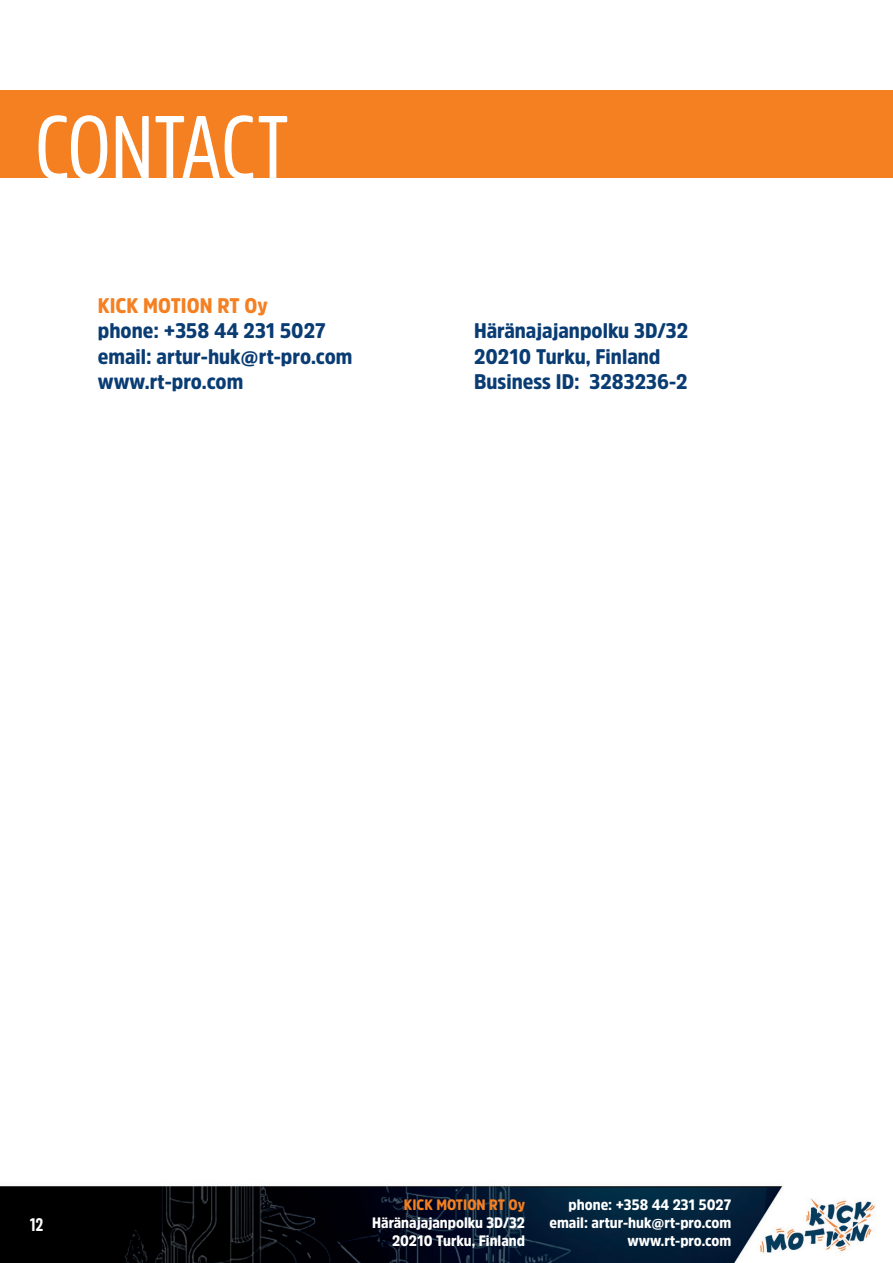
<style>
.page{position:relative;width:893px;height:1263px;background:#fff}
.page>*{position:absolute;margin:0;border:0;box-sizing:border-box;transform-origin:0 0}
.t1{font:90px "Amsi Pro Cond";letter-spacing:-.005em;color:#fff}
.t2{font:900 21px/25.2px "Amsi Pro Narw";color:#0a3c74}
.t3{font:900 21px "Amsi Pro Narw";color:#f58021}
.t4{font:700 18px "Amsi Pro Condensed";color:#fff}
.t5{font:900 15px/18px "Amsi Pro Narw";color:#fff;text-align:right}
.t6{font:900 15px "Amsi Pro Narw";color:#f58021}
</style>
<div class="page">
<img style="left:0;top:1184px;width:876px;height:79px">
<div style="left:0;top:90px;width:893px;height:88px;background:#f58021"></div>
<h1 class="t1" style="left:35px;top:86px;width:256px">CONTACT</h1>
<p class="t3" style="left:98px;top:291px;width:171px">KICK MOTION RT Oy</p>
<p class="t2" style="left:98px;top:318px;width:256px">phone: +358 44 231 5027 email: artur-huk@rt-pro.com www.rt-pro.com</p>
<p class="t2" style="left:474px;top:318px;width:216px">Häränajajanpolku 3D/32<br>20210 Turku, Finland<br>Business ID: 3283236-2</p>
<p class="t4" style="left:30px;top:1210px;width:15px">12</p>
<p class="t6" style="left:404px;top:1194px;width:123px">KICK MOTION RT Oy</p>
<p class="t5" style="left:372px;top:1213px;width:154px">Häränajajanpolku 3D/32<br>20210 Turku, Finland</p>
<p class="t5" style="left:549px;top:1195px;width:183px">phone: +358 44 231 5027 email: artur-huk@rt-pro.com www.rt-pro.com</p>
</div>
